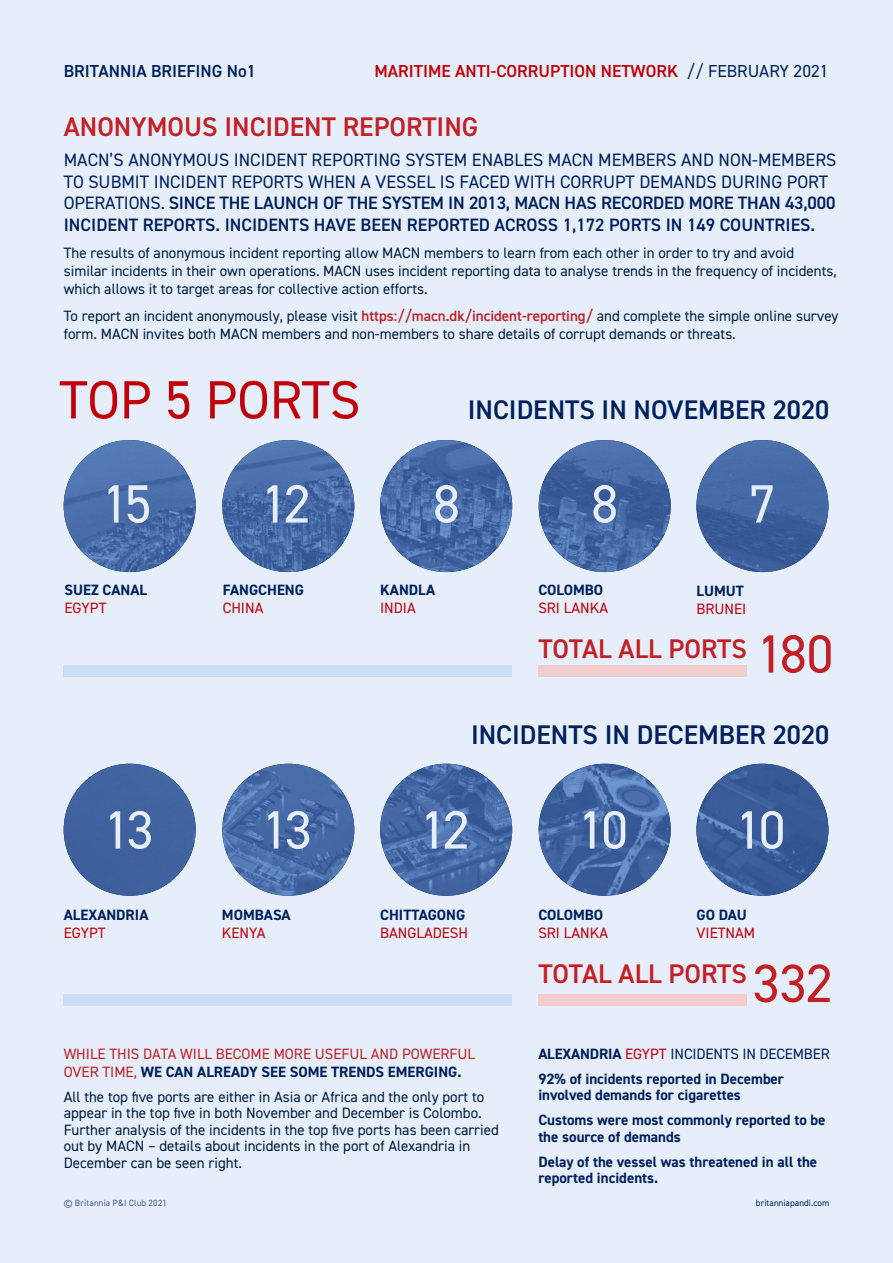
<style>
.page{position:relative;width:893px;height:1263px;background:#e6eefb}
.page>*{position:absolute;margin:0;border:0;box-sizing:border-box;transform-origin:0 0}
.t1{font:54px "DIN2014";letter-spacing:-.075em;color:#e6eefb}
.t2{font:54px "DIN2014";color:#c2000a}
.t3{font:54px "DIN2014";letter-spacing:-.01em;color:#c32025}
.t4{font:600 27px "DIN2014";color:#c32025}
.t5{font:600 27px "DIN2014";color:#00205b}
.t6{font:18px/21.6px "DIN2014";color:#00205b}
.t7{font:600 17.4px "DIN2014";color:#c2000a}
.t8{font:600 17.4px "DIN2014";color:#00205b}
.t9{font:15px/16.5px "DIN2014";color:#001e41}
.t10{font:700 15px/18px "DIN2014";color:#00205b}
.t11{font:15px/18px "DIN2014";color:#c32025}
.t12{font:15px/18px "DIN2014";color:#c2000a}
.t13{font:15px "DIN2014";letter-spacing:-.01em;color:#00205b}
.t14{font:9px "DIN2014";letter-spacing:.015em;color:#485b8a}
.t15{font:9px "DIN2014";letter-spacing:.005em;color:#00205b}
.s1{font-weight:400;color:#00205b}
.s2{font-weight:600}
.s3{font-weight:600;color:#c32025}
.s4{font-weight:400;color:#c2000a}
.s5{font-weight:700;color:#00205b}
.s6{font-weight:700}
.s7{color:#c2000a}
</style>
<div class="page">
<img style="left:64px;top:440px;width:764px;height:456px">
<div style="left:538px;top:665px;width:209px;height:11px;background:#f3ccce"></div>
<div style="left:64px;top:665px;width:448px;height:11px;background:#cadff7"></div>
<div style="left:538px;top:994px;width:209px;height:12px;background:#f3ccce"></div>
<div style="left:64px;top:994px;width:448px;height:12px;background:#cadff7"></div>
<p class="t8" style="left:64px;top:60px;width:194px">BRITANNIA BRIEFING No1</p>
<p class="t7" style="left:374px;top:60px;width:455px">MARITIME ANTI-CORRUPTION NETWORK <span class="s1">// FEBRUARY 2021</span></p>
<p class="t4" style="left:64px;top:109px;width:416px">ANONYMOUS INCIDENT REPORTING</p>
<p class="t6" style="left:64px;top:149px;width:774px">MACN’S ANONYMOUS INCIDENT REPORTING SYSTEM ENABLES MACN MEMBERS AND NON-MEMBERS TO SUBMIT INCIDENT REPORTS WHEN A VESSEL IS FACED WITH CORRUPT DEMANDS DURING PORT OPERATIONS. <span class="s2">SINCE THE LAUNCH OF THE SYSTEM IN 2013, MACN HAS RECORDED MORE THAN 43,000<br>INCIDENT REPORTS. INCIDENTS HAVE BEEN REPORTED ACROSS 1,172 PORTS IN 149 COUNTRIES.</span></p>
<p class="t9" style="left:64px;top:243px;width:774px;line-height:18px">The results of anonymous incident reporting allow MACN members to learn from each other in order to try and avoid similar incidents in their own operations. MACN uses incident reporting data to analyse trends in the frequency of incidents, which allows it to target areas for collective action efforts.</p>
<p class="t9" style="left:64px;top:306px;width:776px;line-height:18px">To report an incident anonymously, please visit <span class="s3">https://macn.dk/incident-reporting/</span> and complete the simple online survey form. MACN invites both MACN members and non-members to share details of corrupt demands or threats.</p>
<p class="t2" style="left:60px;top:366px;width:302px">TOP 5 PORTS</p>
<p class="t5" style="left:468px;top:392px;width:363px">INCIDENTS IN NOVEMBER 2020</p>
<p class="t1" style="left:102px;top:470px;width:51px">15</p>
<p class="t10" style="left:65px;top:581px;width:84px">SUEZ CANAL<br><span class="s4">EGYPT</span></p>
<p class="t1" style="left:261px;top:470px;width:51px">12</p>
<p class="t10" style="left:223px;top:581px;width:83px">FANGCHENG<br><span class="s4">CHINA</span></p>
<p class="t1" style="left:433px;top:470px;width:28px">8</p>
<p class="t1" style="left:591px;top:470px;width:28px">8</p>
<p class="t1" style="left:749px;top:470px;width:29px">7</p>
<p class="t10" style="left:380px;top:581px;width:57px">KANDLA<br><span class="s4">INDIA</span></p>
<p class="t12" style="left:538px;top:581px;width:71px"><span class="s5">COLOMBO<br></span>SRI LANKA</p>
<p class="t12" style="left:696px;top:582px;width:51px"><span class="s5">LUMUT<br></span>BRUNEI</p>
<p class="t4" style="left:538px;top:631px;width:210px">TOTAL ALL PORTS</p>
<p class="t3" style="left:757px;top:620px;width:78px">180</p>
<p class="t5" style="left:471px;top:717px;width:360px">INCIDENTS IN DECEMBER 2020</p>
<p class="t1" style="left:103px;top:796px;width:51px">13</p>
<p class="t10" style="left:64px;top:906px;width:86px">ALEXANDRIA<br><span class="s4">EGYPT</span></p>
<p class="t1" style="left:262px;top:796px;width:51px">13</p>
<p class="t10" style="left:222px;top:906px;width:70px">MOMBASA<br><span class="s4">KENYA</span></p>
<p class="t1" style="left:420px;top:796px;width:51px">12</p>
<p class="t10" style="left:380px;top:906px;width:89px">CHITTAGONG<br><span class="s4">BANGLADESH</span></p>
<p class="t1" style="left:578px;top:796px;width:52px">10</p>
<p class="t12" style="left:538px;top:906px;width:71px"><span class="s5">COLOMBO<br></span>SRI LANKA</p>
<p class="t1" style="left:735px;top:796px;width:52px">10</p>
<p class="t12" style="left:696px;top:906px;width:60px"><span class="s5">GO DAU<br></span>VIETNAM</p>
<p class="t4" style="left:538px;top:956px;width:210px">TOTAL ALL PORTS</p>
<p class="t3" style="left:752px;top:950px;width:82px">332</p>
<p class="t11" style="left:64px;top:1044px;width:413px">WHILE THIS DATA WILL BECOME MORE USEFUL AND POWERFUL<br>OVER TIME, <span class="s5">WE CAN ALREADY SEE SOME TRENDS EMERGING.</span></p>
<p class="t9" style="left:64px;top:1088px;width:437px">All the top five ports are either in Asia or Africa and the only port to appear in the top five in both November and December is Colombo.<br>Further analysis of the incidents in the top five ports has been carried out by MACN – details about incidents in the port of Alexandria in December can be seen right.</p>
<p class="t13" style="left:538px;top:1044px;width:293px"><span class="s6">ALEXANDRIA</span> <span class="s7">EGYPT</span> INCIDENTS IN DECEMBER</p>
<p class="t10" style="left:538px;top:1070px;width:247px;line-height:16.5px">92% of incidents reported in December involved demands for cigarettes</p>
<p class="t10" style="left:538px;top:1112px;width:289px;line-height:16.5px">Customs were most commonly reported to be the source of demands</p>
<p class="t10" style="left:538px;top:1153px;width:280px;line-height:16.5px">Delay of the vessel was threatened in all the reported incidents.</p>
<p class="t14" style="left:64px;top:1197px;width:105px">© Britannia P&amp;I Club 2021</p>
<p class="t15" style="left:756px;top:1197px;width:75px">britanniapandi.com</p>
</div>
